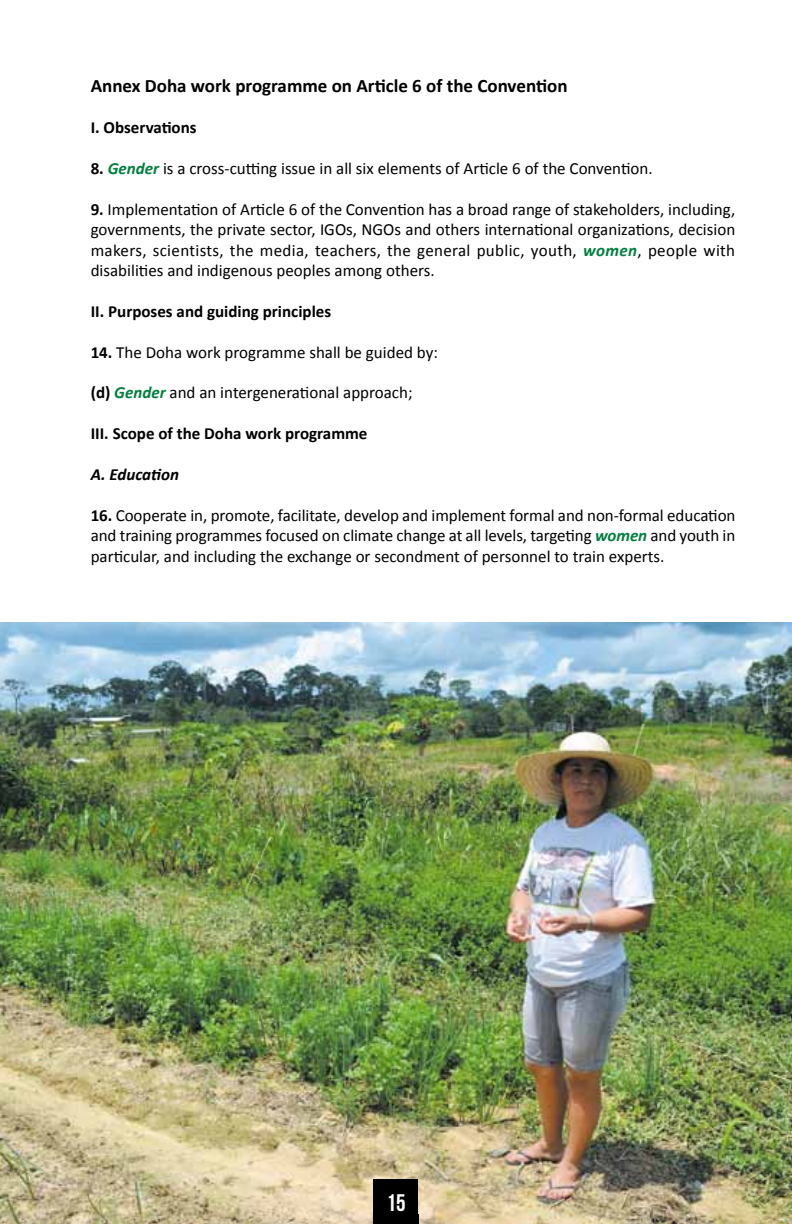
<style>
.page{position:relative;width:792px;height:1224px;background:#fff}
.page>*{position:absolute;margin:0;border:0;box-sizing:border-box;transform-origin:0 0}
.t1{font:24px "Bebas Neue";color:#fff}
.t2{font:700 19px "Calibri";color:#000}
.t3{font:17px/20.4px "Calibri";color:#000;text-align:justify}
.t4{font:700 17px "Calibri";color:#000}
.t5{font:italic 700 17px "Calibri";color:#000}
.s1{font-weight:700}
.s2{font-weight:700;font-style:italic;color:#00803f}
</style>
<div class="page">
<img style="left:0;top:623px;width:792px;height:601px">
<div style="left:374px;top:1179px;width:44px;height:45px;background:#000"></div>
<p class="t2" style="left:91px;top:74px;width:478px">Annex Doha work programme on Article 6 of the Convention</p>
<p class="t4" style="left:91px;top:117px;width:108px">I. Observations</p>
<p class="t3" style="left:91px;top:158px;width:563px"><span class="s1">8.</span> <span class="s2">Gender</span> is a cross-cutting issue in all six elements of Article 6 of the Convention.</p>
<p class="t3" style="left:91px;top:199px;width:646px"><span class="s1">9.</span> Implementation of Article 6 of the Convention has a broad range of stakeholders, including, governments, the private sector, IGOs, NGOs and others international organizations, decision makers, scientists, the media, teachers, the general public, youth, <span class="s2">women</span>, people with disabilities and indigenous peoples among others.</p>
<p class="t4" style="left:91px;top:300px;width:242px">II. Purposes and guiding principles</p>
<p class="t3" style="left:91px;top:342px;width:349px"><span class="s1">14.</span> The Doha work programme shall be guided by:</p>
<p class="t3" style="left:91px;top:383px;width:323px"><span class="s1">(d)</span> <span class="s2">Gender</span> and an intergenerational approach;</p>
<p class="t4" style="left:91px;top:423px;width:278px">III. Scope of the Doha work programme</p>
<p class="t5" style="left:91px;top:464px;width:90px">A. Education</p>
<p class="t3" style="left:91px;top:505px;width:646px"><span class="s1">16.</span> Cooperate in, promote, facilitate, develop and implement formal and non-formal education and training programmes focused on climate change at all levels, targeting <span class="s2">women</span> and youth in particular, and including the exchange or secondment of personnel to train experts.</p>
<h1 class="t1" style="left:386px;top:1189px;width:21px">15</h1>
</div>
